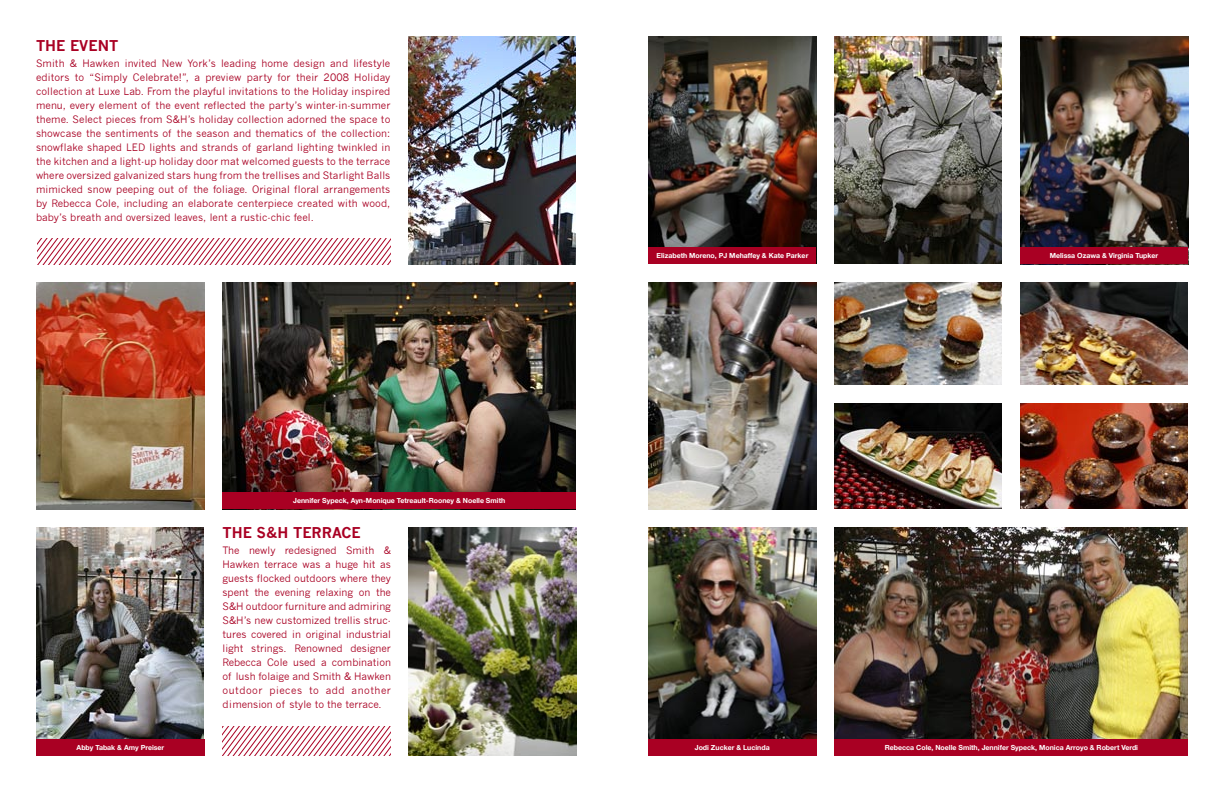
<style>
.page{position:relative;width:1224px;height:792px;background:#fff}
.page>*{position:absolute;margin:0;border:0;box-sizing:border-box;transform-origin:0 0}
.t1{font:700 14.6px "News Gothic";color:#a90023}
.t2{font:10px/14px "News Gothic";letter-spacing:.01em;color:#a90023;text-align:justify}
.t3{font:700 7px "Helvetica Neue";color:#fff}
</style>
<div class="page">
<img style="left:223px;top:282px;width:353px;height:211px">
<img style="left:648px;top:527px;width:168px;height:212px">
<div style="left:648px;top:739px;width:168px;height:17px;background:#a90023"></div>
<img style="left:834px;top:527px;width:354px;height:212px">
<img style="left:408px;top:36px;width:168px;height:228px">
<img style="left:37px;top:282px;width:168px;height:227px">
<img style="left:834px;top:36px;width:168px;height:228px">
<img style="left:834px;top:403px;width:168px;height:106px">
<img style="left:834px;top:282px;width:168px;height:103px">
<div style="left:834px;top:739px;width:354px;height:17px;background:#a90023"></div>
<div style="left:223px;top:493px;width:353px;height:16px;background:#a90023"></div>
<img style="left:1020px;top:36px;width:168px;height:212px">
<div style="left:1020px;top:248px;width:168px;height:16px;background:#a90023"></div>
<img style="left:648px;top:36px;width:168px;height:211px">
<div style="left:648px;top:247px;width:168px;height:17px;background:#a90023"></div>
<svg style="left:223px;top:726px;width:167px;height:30px"></svg>
<img style="left:36px;top:527px;width:168px;height:212px">
<img style="left:1020px;top:282px;width:168px;height:103px">
<img style="left:1020px;top:403px;width:168px;height:106px">
<div style="left:36px;top:739px;width:169px;height:17px;background:#a90023"></div>
<img style="left:408px;top:527px;width:168px;height:229px">
<img style="left:649px;top:282px;width:167px;height:227px">
<svg style="left:37px;top:239px;width:353px;height:25px"></svg>
<p class="t1" style="left:36px;top:37px;width:84px">THE EVENT</p>
<p class="t2" style="left:36px;top:57px;width:356px">Smith &amp; Hawken invited New York’s leading home design and lifestyle editors to “Simply Celebrate!”, a preview party for their 2008 Holiday collection at Luxe Lab. From the playful invitations to the Holiday inspired menu, every element of the event reflected the party’s winter-in-summer theme. Select pieces from S&amp;H’s holiday collection adorned the space to showcase the sentiments of the season and thematics of the collection: snowflake shaped LED lights and strands of garland lighting twinkled in the kitchen and a light-up holiday door mat welcomed guests to the terrace where oversized galvanized stars hung from the trellises and Starlight Balls mimicked snow peeping out of the foliage. Original floral arrangements by Rebecca Cole, including an elaborate centerpiece created with wood, baby’s breath and oversized leaves, lent a rustic-chic feel.</p>
<p class="t3" style="left:293px;top:497px;width:214px">Jennifer Sypeck, Ayn-Monique Tetreault-Rooney &amp; Noelle Smith</p>
<p class="t3" style="left:77px;top:743px;width:89px">Abby Tabak &amp; Amy Preiser</p>
<p class="t1" style="left:223px;top:524px;width:140px">THE S&amp;H TERRACE</p>
<p class="t2" style="left:223px;top:544px;width:170px">The newly redesigned Smith &amp; Hawken terrace was a huge hit as guests flocked outdoors where they spent the evening relaxing on the S&amp;H outdoor furniture and admiring S&amp;H’s new customized trellis struc&shy;tures covered in original industrial light strings. Renowned designer Rebecca Cole used a combination of lush folaige and Smith &amp; Hawken outdoor pieces to add another dimension of style to the terrace.</p>
<p class="t3" style="left:657px;top:251px;width:153px">Elizabeth Moreno, PJ Mehaffey &amp; Kate Parker</p>
<p class="t3" style="left:1050px;top:252px;width:110px">Melissa Ozawa &amp; Virginia Tupker</p>
<p class="t3" style="left:695px;top:743px;width:76px">Jodi Zucker &amp; Lucinda</p>
<p class="t3" style="left:885px;top:743px;width:255px">Rebecca Cole, Noelle Smith, Jennifer Sypeck, Monica Arroyo &amp; Robert Verdi</p>
</div>
